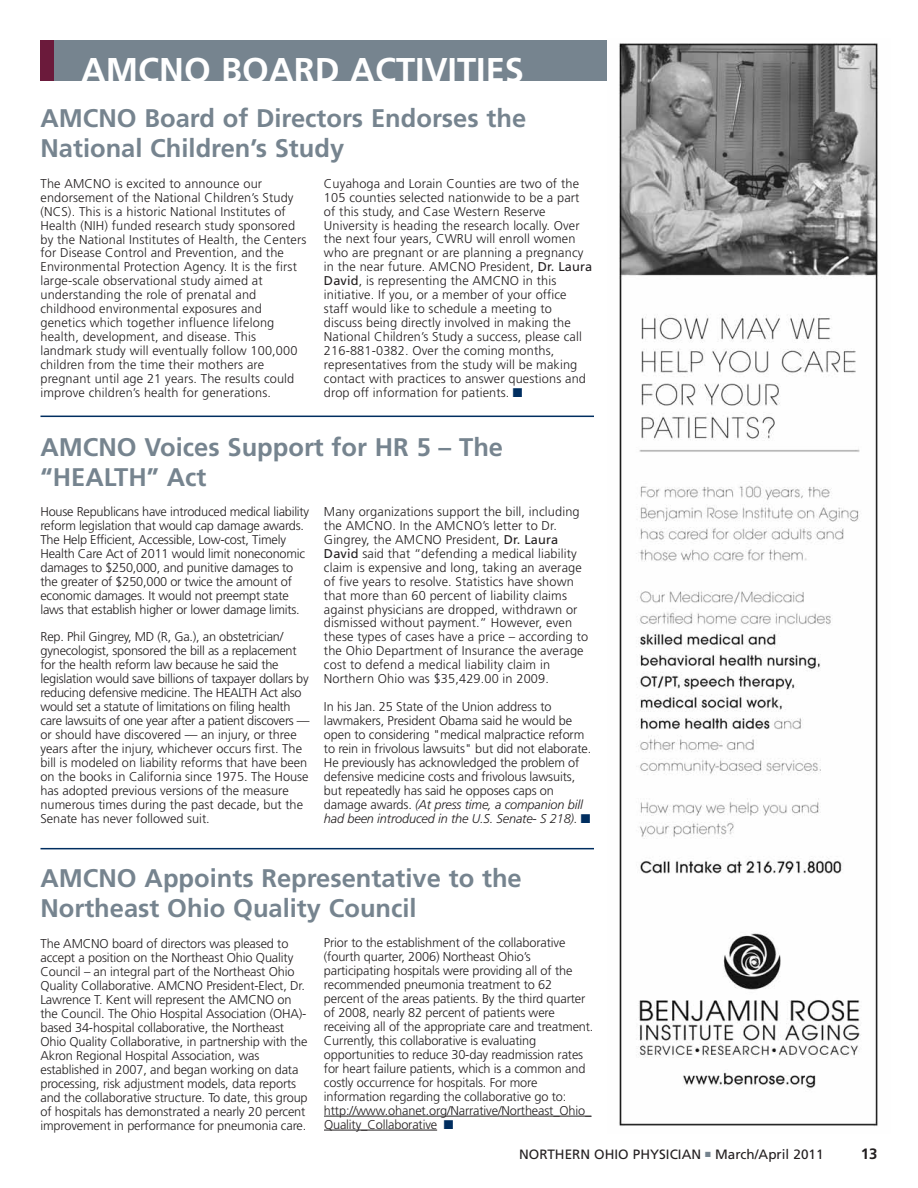
<style>
.page{position:relative;width:918px;height:1188px;background:#fff}
.page>*{position:absolute;margin:0;border:0;box-sizing:border-box;transform-origin:0 0}
.t1{font:700 34.35px "Frutiger";color:#fff}
.t2{font:700 25.5px/30px "Frutiger";color:#76848f}
.t3{font:700 15px "Frutiger";color:#231f20}
.t4{font:13.5px "Frutiger";color:#231f20}
.t5{font:300 12.75px/14px "Frutiger";letter-spacing:-.01em;color:#231f20}
.t6{font:300 12.75px/14px "Frutiger";letter-spacing:.01em;color:#231f20}
.s1{font-weight:400}
.s2{color:#002e60}
.s3{font-style:italic}
.s4{color:#76848f}
</style>
<div class="page">
<div style="left:40px;top:40px;width:554px;height:41px;background:#76848f"></div>
<div style="left:40px;top:40px;width:14px;height:41px;background:#6b1a3b"></div>
<hr style="left:324px;top:1116px;width:267px;height:1px;background:#231f20">
<hr style="left:324px;top:1130px;width:113px;height:1px;background:#231f20">
<img style="left:619px;top:43px;width:260px;height:1083px">
<hr style="left:40px;top:416px;width:554px;height:1px;background:#002e60">
<hr style="left:40px;top:848px;width:554px;height:1px;background:#002e60">
<h1 class="t1" style="left:81px;top:56px;width:445px">AMCNO BOARD ACTIVITIES</h1>
<h2 class="t2" style="left:40px;top:105px;width:487px">AMCNO Board of Directors Endorses the<br>National Children’s Study</h2>
<p class="t6" style="left:40px;top:177px;width:268px">The AMCNO is excited to announce our endorsement of the National Children’s Study (NCS). This is a historic National Institutes of Health (NIH) funded research study sponsored by the National Institutes of Health, the Centers for Disease Control and Prevention, and the Environmental Protection Agency. It is the first large-scale observational study aimed at understanding the role of prenatal and childhood environmental exposures and genetics which together influence lifelong health, development, and disease. This landmark study will eventually follow 100,000 children from the time their mothers are pregnant until age 21 years. The results could improve children’s health for generations.</p>
<p class="t6" style="left:324px;top:177px;width:270px">Cuyahoga and Lorain Counties are two of the 105 counties selected nationwide to be a part of this study, and Case Western Reserve University is heading the research locally. Over the next four years, CWRU will enroll women who are pregnant or are planning a pregnancy in the near future. AMCNO President, <span class="s1">Dr. Laura David</span>, is representing the AMCNO in this initiative. If you, or a member of your office staff would like to schedule a meeting to discuss being directly involved in making the National Children’s Study a success, please call 216-881-0382. Over the coming months, representatives from the study will be making contact with practices to answer questions and drop off information for patients. <span class="s2">■</span></p>
<h2 class="t2" style="left:40px;top:434px;width:464px">AMCNO Voices Support for HR 5 – The “HEALTH” Act</h2>
<p class="t5" style="left:40px;top:506px;width:270px">House Republicans have introduced medical liability reform legislation that would cap damage awards.<br>The Help Efficient, Accessible, Low-cost, Timely Health Care Act of 2011 would limit noneconomic damages to $250,000, and punitive damages to the greater of $250,000 or twice the amount of economic damages. It would not preempt state laws that establish higher or lower damage limits.</p>
<p class="t5" style="left:40px;top:631px;width:271px">Rep. Phil Gingrey, MD (R, Ga.), an obstetrician/ gynecologist, sponsored the bill as a replacement for the health reform law because he said the legislation would save billions of taxpayer dollars by reducing defensive medicine. The HEALTH Act also would set a statute of limitations on filing health care lawsuits of one year after a patient discovers — or should have discovered — an injury, or three years after the injury, whichever occurs first. The bill is modeled on liability reforms that have been on the books in California since 1975. The House has adopted previous versions of the measure numerous times during the past decade, but the Senate has never followed suit.</p>
<h1 class="t1" style="left:81px;top:56px;width:464px">PHYSICIAN PRACTICE ISSUES</h1>
<p class="t6" style="left:324px;top:505px;width:266px">Many organizations support the bill, including the AMCNO. In the AMCNO’s letter to Dr.<br>Gingrey, the AMCNO President, <span class="s1">Dr. Laura David</span> said that “defending a medical liability claim is expensive and long, taking an average of five years to resolve. Statistics have shown that more than 60 percent of liability claims against physicians are dropped, withdrawn or dismissed without payment.” However, even these types of cases have a price – according to the Ohio Department of Insurance the average cost to defend a medical liability claim in Northern Ohio was $35,429.00 in 2009.</p>
<p class="t5" style="left:324px;top:701px;width:269px">In his Jan. 25 State of the Union address to lawmakers, President Obama said he would be open to considering "medical malpractice reform to rein in frivolous lawsuits" but did not elaborate.<br>He previously has acknowledged the problem of defensive medicine costs and frivolous lawsuits, but repeatedly has said he opposes caps on damage awards. <span class="s3">(At press time, a companion bill had been introduced in the U.S. Senate- S 218).</span> <span class="s2">■</span></p>
<h2 class="t2" style="left:40px;top:865px;width:483px">AMCNO Appoints Representative to the<br>Northeast Ohio Quality Council</h2>
<p class="t5" style="left:40px;top:938px;width:269px">The AMCNO board of directors was pleased to accept a position on the Northeast Ohio Quality Council – an integral part of the Northeast Ohio Quality Collaborative. AMCNO President-Elect, Dr.<br>Lawrence T. Kent will represent the AMCNO on the Council. The Ohio Hospital Association (OHA)- based 34-hospital collaborative, the Northeast Ohio Quality Collaborative, in partnership with the Akron Regional Hospital Association, was established in 2007, and began working on data processing, risk adjustment models, data reports and the collaborative structure. To date, this group of hospitals has demonstrated a nearly 20 percent improvement in performance for pneumonia care.</p>
<p class="t5" style="left:324px;top:937px;width:271px">Prior to the establishment of the collaborative (fourth quarter, 2006) Northeast Ohio’s participating hospitals were providing all of the recommended pneumonia treatment to 62 percent of the areas patients. By the third quarter of 2008, nearly 82 percent of patients were receiving all of the appropriate care and treatment.<br>Currently, this collaborative is evaluating opportunities to reduce 30-day readmission rates for heart failure patients, which is a common and costly occurrence for hospitals. For more information regarding the collaborative go to: http://www.ohanet.org/Narrative/Northeast_Ohio_ Quality_Collaborative <span class="s2">■</span></p>
<p class="t4" style="left:519px;top:1149px;width:306px">NORTHERN OHIO PHYSICIAN <span class="s4">■</span> March/April 2011</p>
<p class="t3" style="left:861px;top:1148px;width:18px">13</p>
</div>
